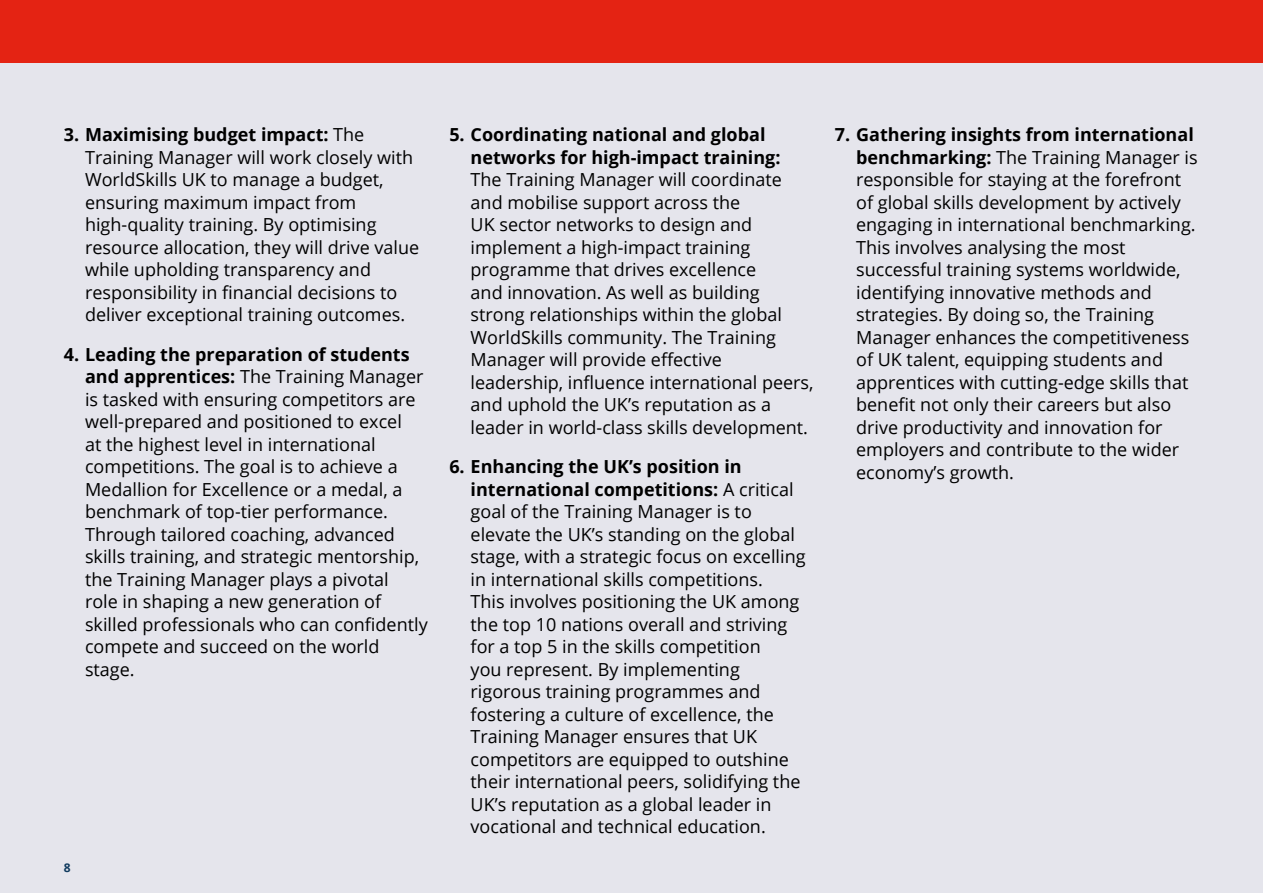
<style>
.page{position:relative;width:1263px;height:893px;background:#fff}
.page>*{position:absolute;margin:0;border:0;box-sizing:border-box;transform-origin:0 0}
.t1{font:18px/22.5px "Open Sans";color:#000}
.t2{font:700 18px/22.5px "Open Sans";color:#000}
.t3{font:700 12px "Open Sans";color:#103a5e}
.s1{font-weight:700}
</style>
<div class="page">
<div style="left:0;top:0;width:1263px;height:64px;background:#e42313"></div>
<div style="left:0;top:64px;width:1263px;height:829px;background:#e5e5ec"></div>
<p class="t1" style="left:85px;top:123px;width:336px;text-indent:-21px"><span class="s1">3. Maximising budget impact:</span> The Training Manager will work closely with WorldSkills UK to manage a budget, ensuring maximum impact from high-quality training. By optimising resource allocation, they will drive value while upholding transparency and responsibility in financial decisions to deliver exceptional training outcomes.</p>
<p class="t1" style="left:85px;top:343px;width:344px;text-indent:-21px"><span class="s1">4. Leading the preparation of students and apprentices:</span> The Training Manager is tasked with ensuring competitors are well-prepared and positioned to excel<br>at the highest level in international competitions. The goal is to achieve a Medallion for Excellence or a medal, a benchmark of top-tier performance.<br>Through tailored coaching, advanced skills training, and strategic mentorship, the Training Manager plays a pivotal<br>role in shaping a new generation of skilled professionals who can confidently compete and succeed on the world stage.</p>
<p class="t3" style="left:64px;top:860px;width:8px">8</p>
<p class="t2" style="left:471px;top:123px;width:311px;text-indent:-21px">5. Coordinating national and global networks for high-impact training:</p>
<p class="t1" style="left:471px;top:168px;width:344px">The Training Manager will coordinate and mobilise support across the<br>UK sector networks to design and implement a high-impact training programme that drives excellence<br>and innovation. As well as building strong relationships within the global WorldSkills community. The Training Manager will provide effective leadership, influence international peers, and uphold the UK’s reputation as a leader in world-class skills development.</p>
<p class="t1" style="left:471px;top:455px;width:336px;text-indent:-21px"><span class="s1">6. Enhancing the UK’s position in international competitions:</span> A critical goal of the Training Manager is to elevate the UK’s standing on the global stage, with a strategic focus on excelling in international skills competitions.<br>This involves positioning the UK among the top 10 nations overall and striving for a top 5 in the skills competition<br>you represent. By implementing rigorous training programmes and fostering a culture of excellence, the Training Manager ensures that UK competitors are equipped to outshine their international peers, solidifying the UK’s reputation as a global leader in vocational and technical education.</p>
<p class="t1" style="left:856px;top:123px;width:343px;text-indent:-21px"><span class="s1">7. Gathering insights from international benchmarking:</span> The Training Manager is responsible for staying at the forefront of global skills development by actively engaging in international benchmarking.<br>This involves analysing the most successful training systems worldwide, identifying innovative methods and strategies. By doing so, the Training Manager enhances the competitiveness of UK talent, equipping students and apprentices with cutting-edge skills that benefit not only their careers but also drive productivity and innovation for employers and contribute to the wider economy’s growth.</p>
</div>
